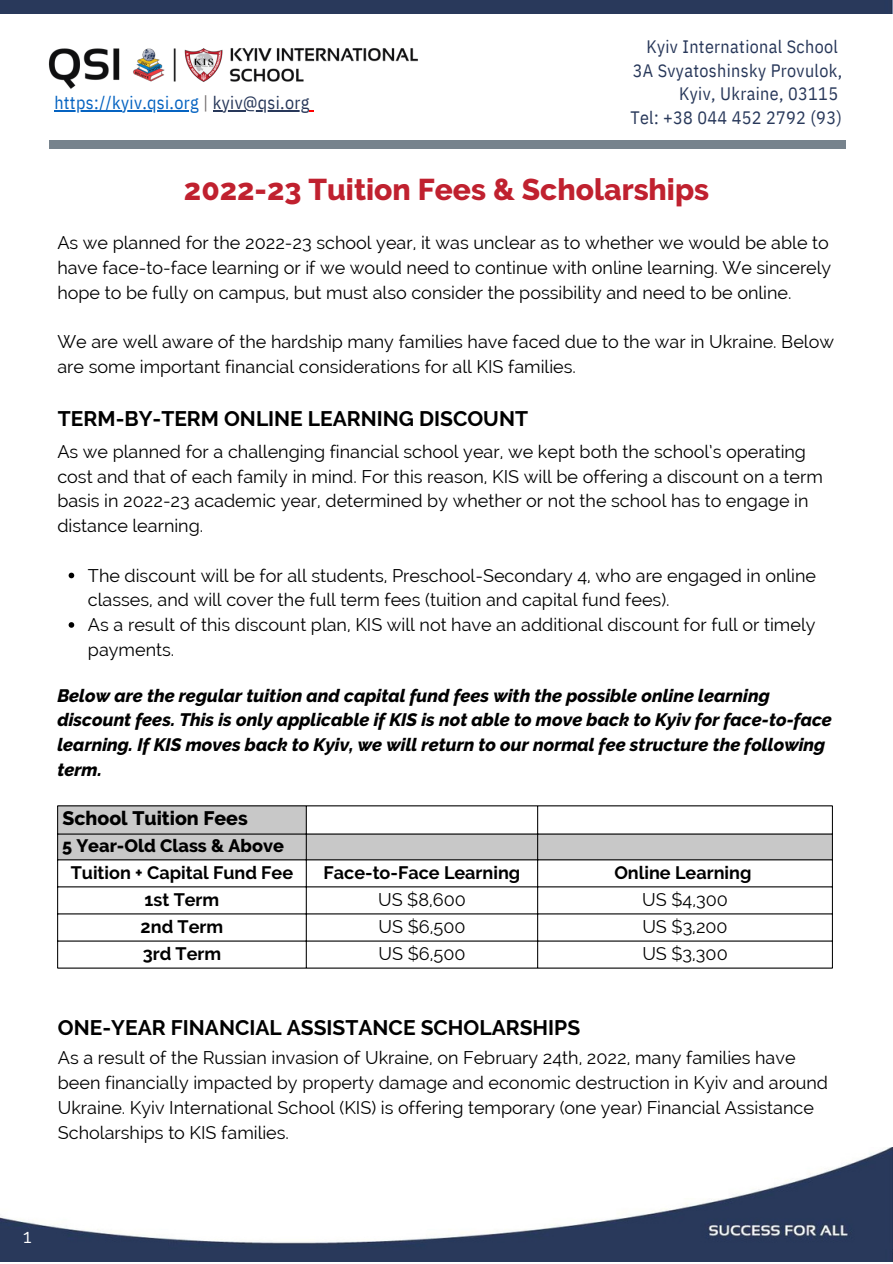
<style>
.page{position:relative;width:893px;height:1264px;background:#fff}
.page>*{position:absolute;margin:0;border:0;box-sizing:border-box;transform-origin:0 0}
.t1{font:800 30px "Raleway";color:#c0212f}
.t2{font:700 21px "Raleway";color:#000}
.t3{font:800 19.5px "Raleway";color:#000}
.t4{font:19.5px "Raleway";color:#fff}
.t5{font:18px/24.8px "Raleway";color:#000}
.t6{font:italic 800 18px/24.8px "Raleway";color:#000}
.t7{font:18px/23.5px "IBM Plex Sans Cond";letter-spacing:.02em;color:#28385a;text-align:right}
.t8{font:700 18px "Raleway";color:#000}
.t9{font:18px "IBM Plex Sans Cond";letter-spacing:.02em;color:#0563c1}
.t10{font:800 18px "Raleway";color:#000}
.s1{color:#767171}
.s2{color:#28385a}
</style>
<div class="page">
<img style="left:0;top:1147px;width:892px;height:114px">
<div style="left:0;top:0;width:892px;height:13px;background:#29395b"></div>
<img style="left:48px;top:48px;width:370px;height:41px">
<div style="left:49px;top:140px;width:796px;height:8px;background:#77838d"></div>
<hr style="left:54px;top:110px;width:145px;height:1px;background:#0563c1">
<hr style="left:213px;top:110px;width:96px;height:1px;background:#28385a">
<svg style="left:69px;top:572px;width:5px;height:6px"></svg>
<svg style="left:69px;top:622px;width:5px;height:5px"></svg>
<svg style="left:58px;top:806px;width:774px;height:53px"></svg>
<hr style="left:57px;top:806px;width:1px;height:161px;background:#000">
<hr style="left:306px;top:806px;width:1px;height:161px;background:#000">
<hr style="left:537px;top:806px;width:1px;height:161px;background:#000">
<hr style="left:832px;top:806px;width:1px;height:161px;background:#000">
<hr style="left:57px;top:805px;width:775px;height:1px;background:#000">
<hr style="left:57px;top:833px;width:775px;height:1px;background:#000">
<hr style="left:57px;top:859px;width:775px;height:1px;background:#000">
<hr style="left:57px;top:886px;width:775px;height:1px;background:#000">
<hr style="left:57px;top:913px;width:775px;height:1px;background:#000">
<hr style="left:57px;top:940px;width:775px;height:1px;background:#000">
<hr style="left:57px;top:967px;width:775px;height:1px;background:#000">
<p class="t9" style="left:54px;top:91px;width:256px">https://kyiv.qsi.org <span class="s1">|</span> <span class="s2">kyiv@qsi.org</span></p>
<p class="t7" style="left:630px;top:35px;width:213px">Kyiv International School<br>3A Svyatoshinsky Provulok,<br>Kyiv, Ukraine, 03115<br>Tel: +38 044 452 2792 (93)</p>
<h1 class="t1" style="left:184px;top:172px;width:526px">2022-23 Tuition Fees &amp; Scholarships</h1>
<p class="t5" style="left:57px;top:231px;width:775px">As we planned for the 2022-23 school year, it was unclear as to whether we would be able to have face-to-face learning or if we would need to continue with online learning. We sincerely hope to be fully on campus, but must also consider the possibility and need to be online.</p>
<p class="t5" style="left:57px;top:329px;width:778px">We are well aware of the hardship many families have faced due to the war in Ukraine. Below are some important financial considerations for all KIS families.</p>
<p class="t2" style="left:58px;top:406px;width:471px">TERM-BY-TERM ONLINE LEARNING DISCOUNT</p>
<p class="t5" style="left:57px;top:439px;width:767px">As we planned for a challenging financial school year, we kept both the school’s operating cost and that of each family in mind. For this reason, KIS will be offering a discount on a term basis in 2022-23 academic year, determined by whether or not the school has to engage in distance learning.</p>
<p class="t5" style="left:88px;top:563px;width:729px">The discount will be for all students, Preschool-Secondary 4, who are engaged in online classes, and will cover the full term fees (tuition and capital fund fees).<br>As a result of this discount plan, KIS will not have an additional discount for full or timely payments.</p>
<p class="t6" style="left:57px;top:683px;width:776px">Below are the regular tuition and capital fund fees with the possible online learning discount fees. This is only applicable if KIS is not able to move back to Kyiv for face-to-face learning. If KIS moves back to Kyiv, we will return to our normal fee structure the following term.</p>
<p class="t3" style="left:62px;top:807px;width:187px">School Tuition Fees</p>
<p class="t10" style="left:62px;top:835px;width:223px">5 Year-Old Class &amp; Above</p>
<p class="t8" style="left:71px;top:862px;width:224px">Tuition + Capital Fund Fee</p>
<p class="t8" style="left:323px;top:862px;width:198px">Face-to-Face Learning</p>
<p class="t8" style="left:614px;top:862px;width:138px">Online Learning</p>
<p class="t8" style="left:145px;top:889px;width:76px">1st Term</p>
<p class="t5" style="left:378px;top:887px;width:89px">US $8,600</p>
<p class="t5" style="left:642px;top:887px;width:87px">US $4,300</p>
<p class="t8" style="left:141px;top:916px;width:84px">2nd Term</p>
<p class="t5" style="left:378px;top:914px;width:88px">US $6,500</p>
<p class="t5" style="left:642px;top:914px;width:87px">US $3,200</p>
<p class="t8" style="left:143px;top:943px;width:80px">3rd Term</p>
<p class="t5" style="left:378px;top:941px;width:88px">US $6,500</p>
<p class="t5" style="left:642px;top:941px;width:87px">US $3,300</p>
<p class="t2" style="left:58px;top:1015px;width:523px">ONE-YEAR FINANCIAL ASSISTANCE SCHOLARSHIPS</p>
<p class="t5" style="left:58px;top:1045px;width:771px">As a result of the Russian invasion of Ukraine, on February 24th, 2022, many families have been financially impacted by property damage and economic destruction in Kyiv and around Ukraine. Kyiv International School (KIS) is offering temporary (one year) Financial Assistance Scholarships to KIS families.</p>
<p class="t4" style="left:23px;top:1224px;width:10px">1</p>
</div>
